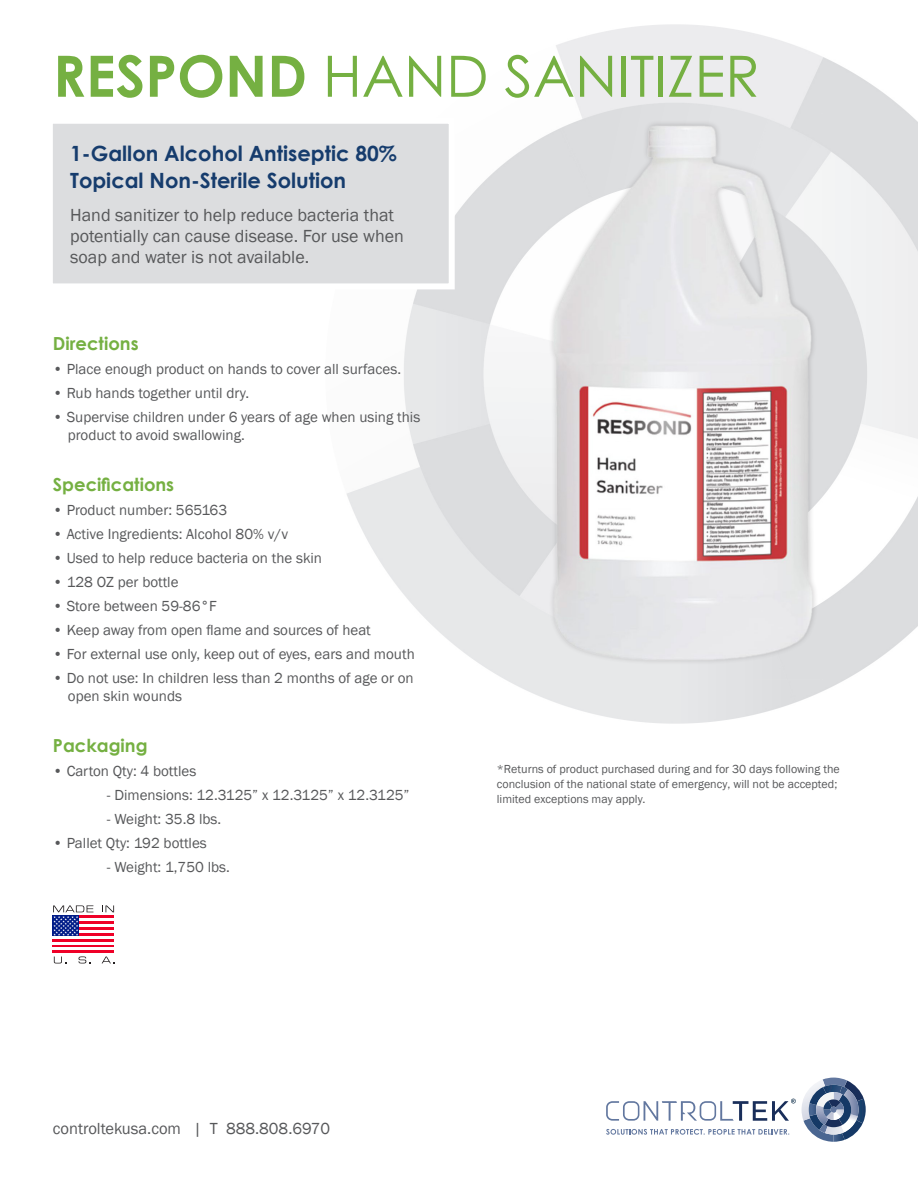
<style>
.page{position:relative;width:918px;height:1188px;background:#fff}
.page>*{position:absolute;margin:0;border:0;box-sizing:border-box;transform-origin:0 0}
.t1{font:57px "Century Gothic";color:#75b042}
.t2{font:700 21px/27px "Century Gothic";color:#163c6d}
.t3{font:18px/21px "Franklin Gothic";color:#57585a}
.t4{font:700 18px "Century Gothic";color:#75b042}
.t5{font:16.5px "Franklin Gothic";color:#57585a}
.t6{font:15px/18px "Franklin Gothic";color:#57585a}
.t7{font:12px/15px "Franklin Gothic";color:#57585a}
.s1{font-weight:700}
</style>
<div class="page">
<img style="left:347px;top:24px;width:571px;height:700px">
<svg style="left:802px;top:1078px;width:64px;height:64px"></svg>
<svg style="left:606px;top:1099px;width:190px;height:22px"></svg>
<svg style="left:606px;top:1129px;width:183px;height:6px"></svg>
<svg style="left:53px;top:115px;width:405px;height:177px"></svg>
<div style="left:534px;top:110px;width:293px;height:573px;background:#231f20;opacity:.26"></div>
<img style="left:536px;top:113px;width:287px;height:566px">
<div style="left:53px;top:916px;width:61px;height:37px;background:#ef0027"></div>
<hr style="left:79px;top:919px;width:35px;height:2px;background:#fff">
<hr style="left:79px;top:924px;width:35px;height:3px;background:#fff">
<hr style="left:79px;top:930px;width:35px;height:3px;background:#fff">
<hr style="left:53px;top:936px;width:61px;height:3px;background:#fff">
<hr style="left:53px;top:942px;width:61px;height:3px;background:#fff">
<hr style="left:53px;top:947px;width:61px;height:3px;background:#fff">
<svg style="left:53px;top:905px;width:40px;height:31px"></svg>
<svg style="left:102px;top:905px;width:12px;height:7px"></svg>
<svg style="left:54px;top:957px;width:13px;height:6px"></svg>
<svg style="left:79px;top:956px;width:12px;height:7px"></svg>
<svg style="left:102px;top:957px;width:12px;height:6px"></svg>
<p class="t1" style="left:53px;top:36px;width:708px"><span class="s1">RESPOND</span> HAND SANITIZER</p>
<p class="t2" style="left:70px;top:139px;width:328px">1-Gallon Alcohol Antiseptic 80%<br>Topical Non-Sterile Solution</p>
<p class="t3" style="left:70px;top:205px;width:335px">Hand sanitizer to help reduce bacteria that potentially can cause disease. For use when soap and water is not available.</p>
<p class="t4" style="left:53px;top:330px;width:87px">Directions</p>
<p class="t6" style="left:53px;top:360px;width:350px">• Place enough product on hands to cover all surfaces.</p>
<p class="t6" style="left:53px;top:384px;width:198px">• Rub hands together until dry.</p>
<p class="t6" style="left:68px;top:408px;width:354px;text-indent:-15px">• Supervise children under 6 years of age when using this product to avoid swallowing.</p>
<p class="t4" style="left:53px;top:471px;width:123px">Specifications</p>
<p class="t6" style="left:53px;top:501px;width:176px">• Product number: 565163</p>
<p class="t6" style="left:53px;top:525px;width:237px">• Active Ingredients: Alcohol 80% v/v</p>
<p class="t6" style="left:53px;top:549px;width:271px">• Used to help reduce bacteria on the skin</p>
<p class="t6" style="left:53px;top:573px;width:127px">• 128 OZ per bottle</p>
<p class="t6" style="left:53px;top:597px;width:165px">• Store between 59-86°F</p>
<p class="t6" style="left:53px;top:621px;width:320px">• Keep away from open flame and sources of heat</p>
<p class="t6" style="left:53px;top:645px;width:363px">• For external use only, keep out of eyes, ears and mouth</p>
<p class="t6" style="left:68px;top:669px;width:347px;text-indent:-15px">• Do not use: In children less than 2 months of age or on open skin wounds</p>
<p class="t4" style="left:53px;top:732px;width:96px">Packaging</p>
<p class="t6" style="left:53px;top:762px;width:145px">• Carton Qty: 4 bottles</p>
<p class="t6" style="left:107px;top:786px;width:304px">- Dimensions: 12.3125” x 12.3125” x 12.3125”</p>
<p class="t6" style="left:107px;top:810px;width:116px">- Weight: 35.8 lbs.</p>
<p class="t6" style="left:53px;top:834px;width:155px">• Pallet Qty: 192 bottles</p>
<p class="t6" style="left:107px;top:858px;width:124px">- Weight: 1,750 lbs.</p>
<p class="t7" style="left:497px;top:762px;width:344px">*Returns of product purchased during and for 30 days following the conclusion of the national state of emergency, will not be accepted; limited exceptions may apply.</p>
<p class="t5" style="left:53px;top:1118px;width:279px">controltekusa.com | T 888.808.6970</p>
</div>
